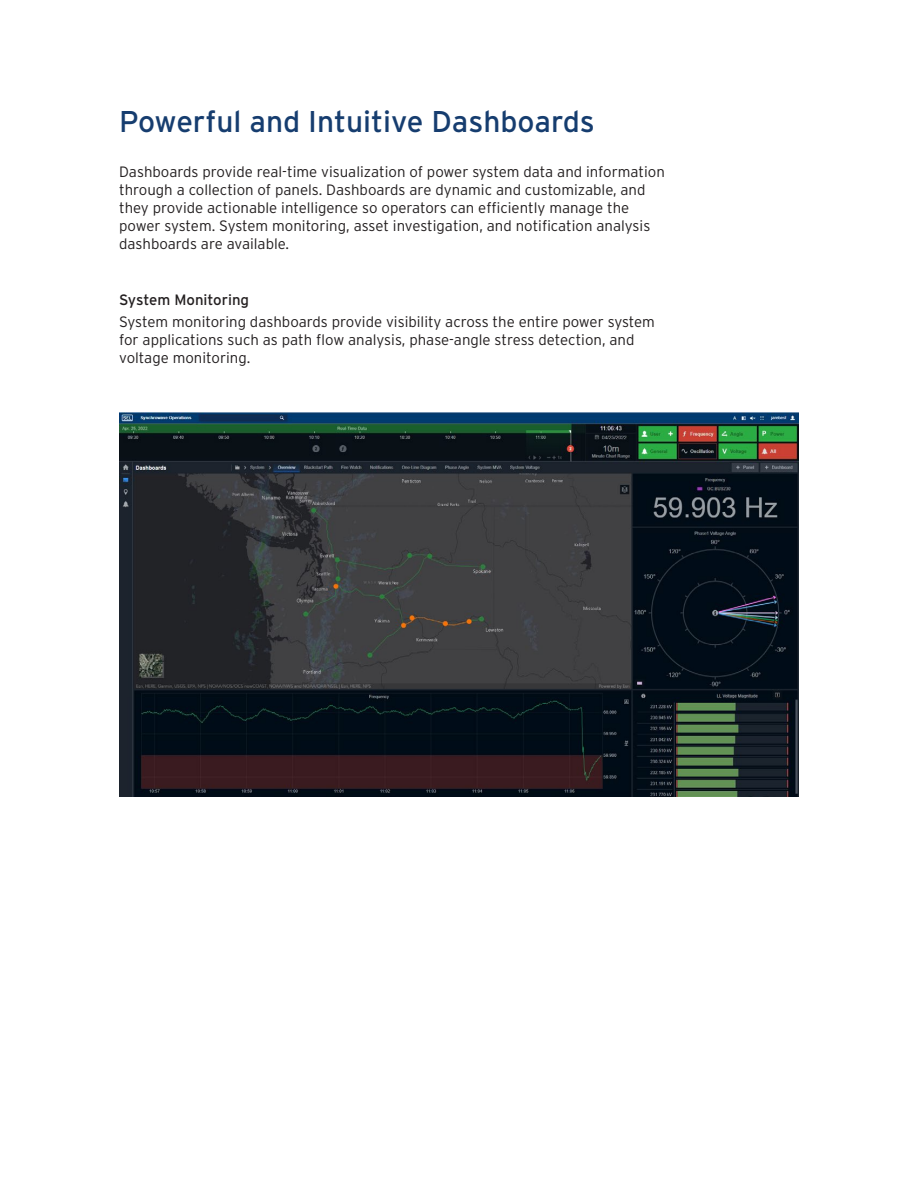
<style>
.page{position:relative;width:918px;height:1188px;background:#fff}
.page>*{position:absolute;margin:0;border:0;box-sizing:border-box;transform-origin:0 0}
.Heading___h1{font:30px "Interstate Poly";color:#163d6f}
.Body_Copy___p{font:300 15px/18px "Interstate Poly";color:#231f20}
.Body_Sub___h3{font:15px "Interstate Poly";color:#231f20}
</style>
<div class="page">
<img style="left:119px;top:413px;width:680px;height:384px">
<p class="Heading___h1" style="left:119px;top:100px;width:477px">Powerful and Intuitive Dashboards</p>
<p class="Body_Copy___p" style="left:119px;top:162px;width:547px">Dashboards provide real-time visualization of power system data and information through a collection of panels. Dashboards are dynamic and customizable, and they provide actionable intelligence so operators can efficiently manage the power system. System monitoring, asset investigation, and notification analysis dashboards are available.</p>
<p class="Body_Sub___h3" style="left:119px;top:289px;width:132px">System Monitoring</p>
<p class="Body_Copy___p" style="left:119px;top:312px;width:537px">System monitoring dashboards provide visibility across the entire power system for applications such as path flow analysis, phase-angle stress detection, and voltage monitoring.</p>
</div>
